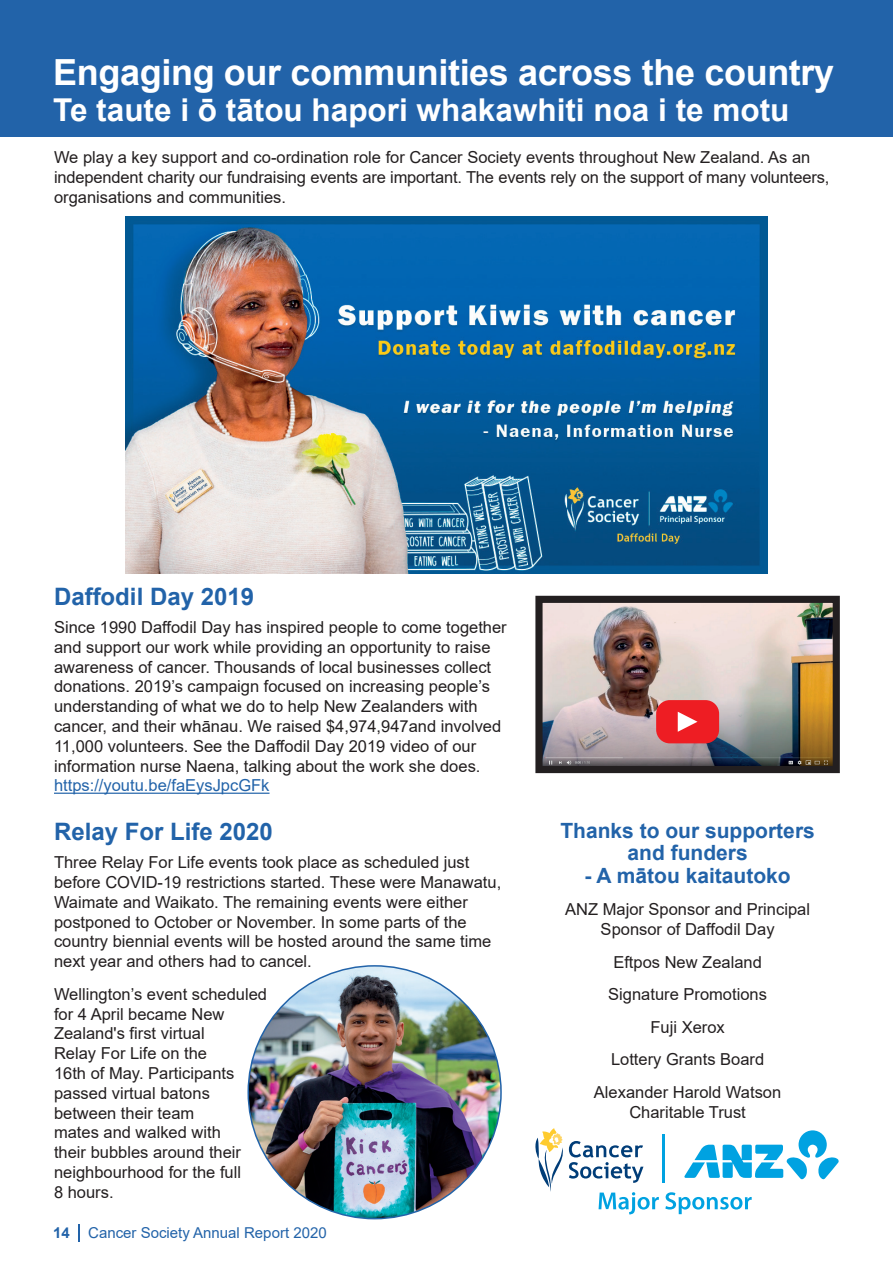
<style>
.page{position:relative;width:893px;height:1263px;background:#fff}
.page>*{position:absolute;margin:0;border:0;box-sizing:border-box;transform-origin:0 0}
.t1{font:700 36px "Arial";letter-spacing:-.01em;color:#fff}
.t2{font:700 31.5px "Arial";color:#fff}
.t3{font:700 24px "Arial";color:#2263a9}
.t4{font:700 21px/22.5px "Arial";color:#2263a9;text-align:center}
.t5{font:16.5px/19.8px "Arial";color:#231f20}
.t6{font:16.5px "Arial";color:#2263a9}
.t7{font:15px "Arial";color:#2263a9}
.s1{font-weight:700}
</style>
<div class="page">
<div style="left:0;top:0;width:893px;height:136px;background:#2263a9"></div>
<hr style="left:54px;top:793px;width:216px;height:1px;background:#2263a9">
<img style="left:535px;top:595px;width:305px;height:179px">
<div style="left:656px;top:700px;width:63px;height:43px;background:#ee1d23;border-radius:14px"></div>
<svg style="left:678px;top:712px;width:19px;height:20px"></svg>
<img style="left:125px;top:217px;width:643px;height:357px">
<svg style="left:535px;top:1128px;width:304px;height:86px"></svg>
<img style="left:248px;top:966px;width:253px;height:253px;border-radius:126px">
<svg style="left:78px;top:1224px;width:2px;height:17px"></svg>
<h1 class="t1" style="left:53px;top:47px;width:783px">Engaging our communities across the country</h1>
<h2 class="t2" style="left:53px;top:87px;width:738px">Te taute i ō tātou hapori whakawhiti noa i te motu</h2>
<p class="t5" style="left:54px;top:147px;width:777px">We play a key support and co-ordination role for Cancer Society events throughout New Zealand. As an independent charity our fundraising events are important. The events rely on the support of many volunteers, organisations and communities.</p>
<h3 class="t3" style="left:54px;top:579px;width:202px">Daffodil Day 2019</h3>
<p class="t5" style="left:54px;top:617px;width:454px">Since 1990 Daffodil Day has inspired people to come together and support our work while providing an opportunity to raise awareness of cancer. Thousands of local businesses collect donations. 2019’s campaign focused on increasing people’s understanding of what we do to help New Zealanders with cancer, and their whānau. We raised $4,974,947and involved 11,000 volunteers. See the Daffodil Day 2019 video of our information nurse Naena, talking about the work she does.</p>
<p class="t6" style="left:54px;top:774px;width:217px">https://youtu.be/faEysJpcGFk</p>
<h3 class="t3" style="left:54px;top:814px;width:220px">Relay For Life 2020</h3>
<p class="t5" style="left:54px;top:852px;width:449px">Three Relay For Life events took place as scheduled just before COVID-19 restrictions started. These were Manawatu, Waimate and Waikato. The remaining events were either postponed to October or November. In some parts of the country biennial events will be hosted around the same time next year and others had to cancel.</p>
<p class="t5" style="left:54px;top:984px;width:215px">Wellington’s event scheduled for 4 April became New<br>Zealand's first virtual<br>Relay For Life on the<br>16th of May. Participants passed virtual batons between their team<br>mates and walked with<br>their bubbles around their neighbourhood for the full<br>8 hours.</p>
<p class="t7" style="left:53px;top:1222px;width:275px"><span class="s1">14</span> Cancer Society Annual Report 2020</p>
<p class="t4" style="left:560px;top:819px;width:256px">Thanks to our supporters and funders</p>
<p class="t4" style="left:585px;top:864px;width:208px">- A mātou kaitautoko</p>
<p class="t5" style="left:565px;top:899px;width:246px;text-align:center">ANZ Major Sponsor and Principal<br>Sponsor of Daffodil Day</p>
<p class="t5" style="left:594px;top:945px;width:189px;line-height:32.5px;text-align:center">Eftpos New Zealand<br>Signature Promotions<br>Fuji Xerox<br>Lottery Grants Board<br>Alexander Harold Watson</p>
<p class="t5" style="left:629px;top:1102px;width:118px">Charitable Trust</p>
</div>
